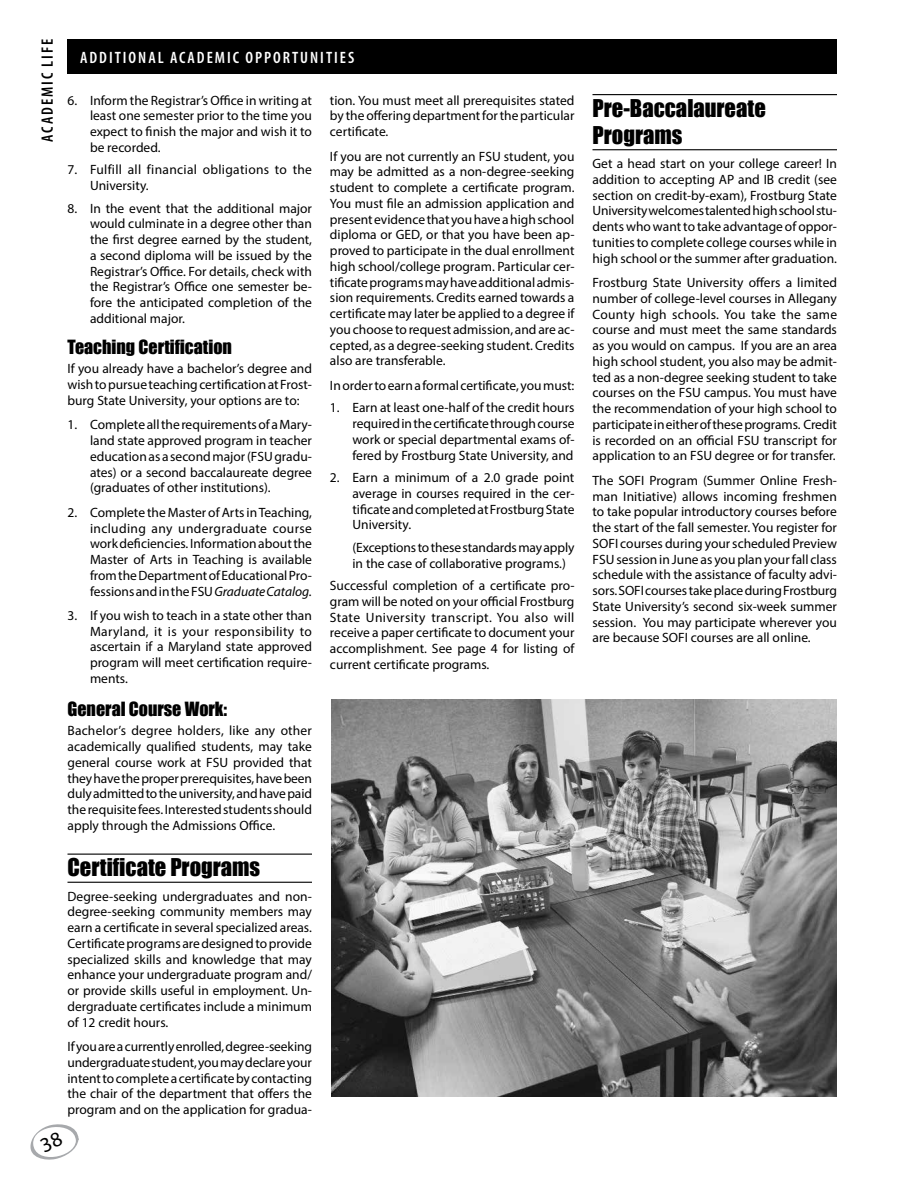
<style>
.page{position:relative;width:918px;height:1188px;background:#fff}
.page>*{position:absolute;margin:0;border:0;box-sizing:border-box;transform-origin:0 0}
.t1{font:22.5px/27px "Impact";color:#000}
.t2{font:18px "Impact";color:#000}
.t3{font:600 condensed 16.5px "Myriad Pro";letter-spacing:.12em;color:#fff}
.t4{font:600 condensed 16.5px "Myriad Pro";letter-spacing:.12em;color:#000}
.t5{font:13.5px/15.8px "Myriad Pro";color:#000;text-align:justify}
.t6{font:13.5px/15.8px "Myriad Pro";letter-spacing:.025em;color:#000}
.s1{font-style:italic}
</style>
<div class="page">
<div style="left:68px;top:39px;width:769px;height:35px;background:#000"></div>
<hr style="left:68px;top:854px;width:244px;height:1px;background:#000">
<hr style="left:68px;top:882px;width:244px;height:1px;background:#000">
<hr style="left:592px;top:94px;width:245px;height:1px;background:#000">
<hr style="left:592px;top:149px;width:245px;height:1px;background:#000">
<img style="left:331px;top:700px;width:506px;height:396px">
<svg style="left:30px;top:1124px;width:49px;height:36px"></svg>
<p class="t4" style="left:37px;top:142px;width:105px;rotate:-90deg">ACADEMIC LIFE</p>
<p class="t3" style="left:80px;top:47px;width:276px">ADDITIONAL ACADEMIC OPP ORTUNITIES</p>
<p class="t5" style="left:90px;top:92px;width:224px;text-indent:-23px">6. Inform the Registrar’s Office in writing at least one semester prior to the time you expect to finish the major and wish it to be recorded.</p>
<p class="t6" style="left:90px;top:162px;width:224px;text-indent:-23px">7. Fulfill all financial obligations to the<br>University.</p>
<p class="t5" style="left:90px;top:200px;width:224px;text-indent:-23px">8. In the event that the additional major would culminate in a degree other than the first degree earned by the student, a second diploma will be issued by the Registrar’s Office. For details, check with the Registrar’s Office one semester be&shy;fore the anticipated completion of the additional major.</p>
<h2 class="t2" style="left:68px;top:333px;width:166px">Teaching Certification</h2>
<p class="t5" style="left:68px;top:361px;width:246px">If you already have a bachelor’s degree and wish to pursue teaching certification at Frost&shy;burg State University, your options are to:</p>
<p class="t5" style="left:90px;top:417px;width:224px;text-indent:-23px">1. Complete all the requirements of a Mary&shy;land state approved program in teacher education as a second major (FSU gradu&shy;ates) or a second baccalaureate degree (graduates of other institutions).</p>
<p class="t5" style="left:90px;top:504px;width:224px;text-indent:-23px">2. Complete the Master of Arts in Teaching, including any undergraduate course work deficiencies. Information about the Master of Arts in Teaching is available from the Department of Educational Pro&shy;fessions and in the FSU <span class="s1">Graduate Catalog.</span></p>
<p class="t5" style="left:90px;top:607px;width:224px;text-indent:-23px">3. If you wish to teach in a state other than Maryland, it is your responsibility to ascertain if a Maryland state approved program will meet certification require&shy;ments.</p>
<h2 class="t2" style="left:68px;top:695px;width:161px">General Course Work:</h2>
<p class="t5" style="left:68px;top:723px;width:246px">Bachelor’s degree holders, like any other academically qualified students, may take general course work at FSU provided that they have the proper prerequisites, have been duly admitted to the university, and have paid the requisite fees. Interested students should apply through the Admissions Office.</p>
<h1 class="t1" style="left:68px;top:853px;width:194px">Certificate Programs</h1>
<p class="t5" style="left:68px;top:888px;width:246px">Degree-seeking undergraduates and non&shy;degree-seeking community members may earn a certificate in several specialized areas.<br>Certificate programs are designed to provide specialized skills and knowledge that may enhance your undergraduate program and/ or provide skills useful in employment. Un&shy;dergraduate certificates include a minimum of 12 credit hours.</p>
<p class="t5" style="left:68px;top:1038px;width:246px">If you are a currently enrolled, degree-seeking undergraduate student, you may declare your intent to complete a certificate by contacting the chair of the department that offers the program and on the application for gradua-</p>
<p class="t5" style="left:330px;top:92px;width:246px">tion. You must meet all prerequisites stated by the offering department for the particular certificate.</p>
<p class="t5" style="left:330px;top:148px;width:246px">If you are not currently an FSU student, you may be admitted as a non-degree-seeking student to complete a certificate program.<br>You must file an admission application and present evidence that you have a high school diploma or GED, or that you have been ap&shy;proved to participate in the dual enrollment high school/college program. Particular cer&shy;tificate programs may have additional admis&shy;sion requirements. Credits earned towards a certificate may later be applied to a degree if you choose to request admission, and are ac&shy;cepted, as a degree-seeking student. Credits also are transferable.</p>
<p class="t5" style="left:330px;top:377px;width:246px">In order to earn a formal certificate, you must:</p>
<p class="t5" style="left:352px;top:400px;width:224px;text-indent:-23px">1. Earn at least one-half of the credit hours required in the certificate through course work or special departmental exams of&shy;fered by Frostburg State University, and</p>
<p class="t5" style="left:352px;top:469px;width:224px;text-indent:-23px">2. Earn a minimum of a 2.0 grade point average in courses required in the cer&shy;tificate and completed at Frostburg State University.</p>
<p class="t5" style="left:352px;top:539px;width:224px">(Exceptions to these standards may apply in the case of collaborative programs.)</p>
<p class="t5" style="left:330px;top:577px;width:246px">Successful completion of a certificate pro&shy;gram will be noted on your official Frostburg State University transcript. You also will receive a paper certificate to document your accomplishment. See page 4 for listing of current certificate programs.</p>
<h1 class="t1" style="left:592px;top:94px;width:175px">Pre-Baccalaureate<br>Programs</h1>
<p class="t5" style="left:592px;top:156px;width:246px">Get a head start on your college career! In addition to accepting AP and IB credit (see section on credit-by-exam), Frostburg State University welcomes talented high school stu&shy;dents who want to take advantage of oppor&shy;tunities to complete college courses while in high school or the summer after graduation.</p>
<p class="t5" style="left:592px;top:274px;width:246px">Frostburg State University offers a limited number of college-level courses in Allegany County high schools. You take the same course and must meet the same standards as you would on campus. If you are an area high school student, you also may be admit&shy;ted as a non-degree seeking student to take courses on the FSU campus. You must have the recommendation of your high school to participate in either of these programs. Credit is recorded on an official FSU transcript for application to an FSU degree or for transfer.</p>
<p class="t5" style="left:592px;top:472px;width:246px">The SOFI Program (Summer Online Fresh&shy;man Initiative) allows incoming freshmen to take popular introductory courses before the start of the fall semester. You register for SOFI courses during your scheduled Preview FSU session in June as you plan your fall class schedule with the assistance of faculty advi&shy;sors. SOFI courses take place during Frostburg State University’s second six-week summer session. You may participate wherever you are because SOFI courses are all online.</p>
</div>
